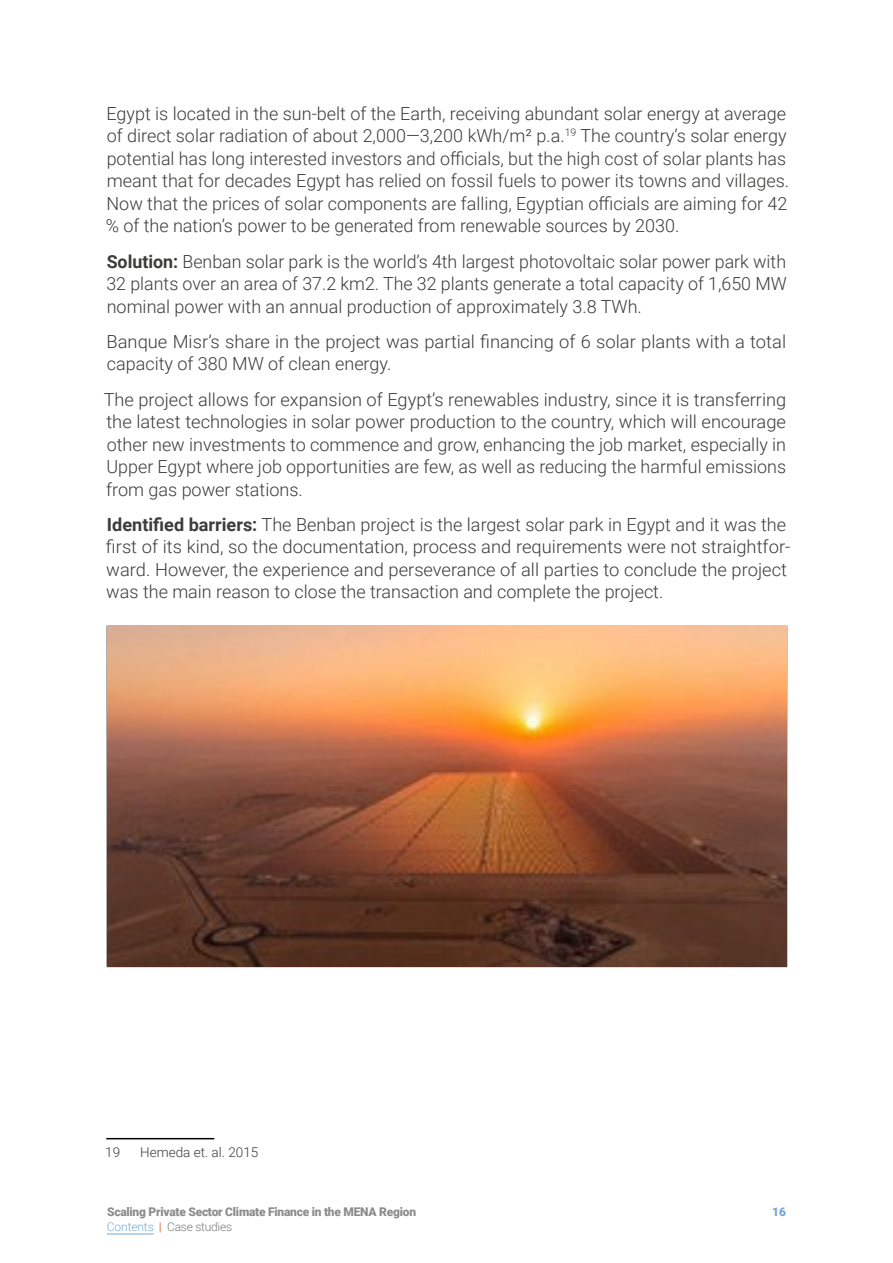
<style>
.page{position:relative;width:893px;height:1263px;background:#fff}
.page>*{position:absolute;margin:0;border:0;box-sizing:border-box;transform-origin:0 0}
.t1{font:300 18px/22.5px "Roboto";color:#3c3c3b}
.t2{font:300 13.5px "Roboto";color:#3c3c3b}
.t3{font:900 12px "Roboto";letter-spacing:-.02em;color:#706f6f}
.t4{font:300 12px "Roboto";letter-spacing:-.02em;color:#575756}
.t5{font:900 12px "Roboto";color:#5390cd}
.s1{font-weight:700}
.s2{color:#5390cd}
.s3{font-weight:700;color:#de6941}
</style>
<div class="page">
<hr style="left:107px;top:1234px;width:47px;height:1px;background:#5390cd">
<hr style="left:787px;top:626px;width:1px;height:340px;background:#9d9d9c">
<hr style="left:106px;top:966px;width:681px;height:1px;background:#9d9d9c">
<hr style="left:106px;top:626px;width:1px;height:340px;background:#9d9d9c">
<img style="left:107px;top:626px;width:680px;height:340px">
<hr style="left:106px;top:1138px;width:108px;height:1px;background:#000">
<p class="t1" style="left:106px;top:101px;width:685px">Egypt is located in the sun-belt of the Earth, receiving abundant solar energy at average of direct solar radiation of about 2,000—3,200 kWh/m² p.a.<sup>19</sup> The country’s solar energy potential has long interested investors and officials, but the high cost of solar plants has meant that for decades Egypt has relied on fossil fuels to power its towns and villages.<br>Now that the prices of solar components are falling, Egyptian officials are aiming for 42 % of the nation’s power to be generated from renewable sources by 2030.</p>
<p class="t1" style="left:106px;top:249px;width:682px;text-align:justify"><span class="s1">Solution:</span> Benban solar park is the world’s 4th largest photovoltaic solar power park with 32 plants over an area of 37.2 km2. The 32 plants generate a total capacity of 1,650 MW nominal power with an annual production of approximately 3.8 TWh.</p>
<p class="t1" style="left:106px;top:329px;width:681px">Banque Misr’s share in the project was partial financing of 6 solar plants with a total capacity of 380 MW of clean energy.</p>
<p class="t1" style="left:104px;top:387px;width:684px;text-align:justify">The project allows for expansion of Egypt’s renewables industry, since it is transferring the latest technologies in solar power production to the country, which will encourage other new investments to commence and grow, enhancing the job market, especially in Upper Egypt where job opportunities are few, as well as reducing the harmful emissions from gas power stations.</p>
<p class="t1" style="left:106px;top:513px;width:686px"><span class="s1">Identified barriers:</span> The Benban project is the largest solar park in Egypt and it was the first of its kind, so the documentation, process and requirements were not straightfor&shy;ward. However, the experience and perseverance of all parties to conclude the project was the main reason to close the transaction and complete the project.</p>
<p class="t2" style="left:105px;top:1142px;width:16px">19</p>
<p class="t2" style="left:140px;top:1142px;width:119px">Hemeda et. al. 2015</p>
<p class="t3" style="left:107px;top:1203px;width:310px">Scaling Private Sector Climate Finance in the MENA Region</p>
<p class="t5" style="left:772px;top:1203px;width:15px">16</p>
<p class="t4" style="left:107px;top:1218px;width:127px"><span class="s2">Contents</span> <span class="s3">|</span> Case studies</p>
</div>
